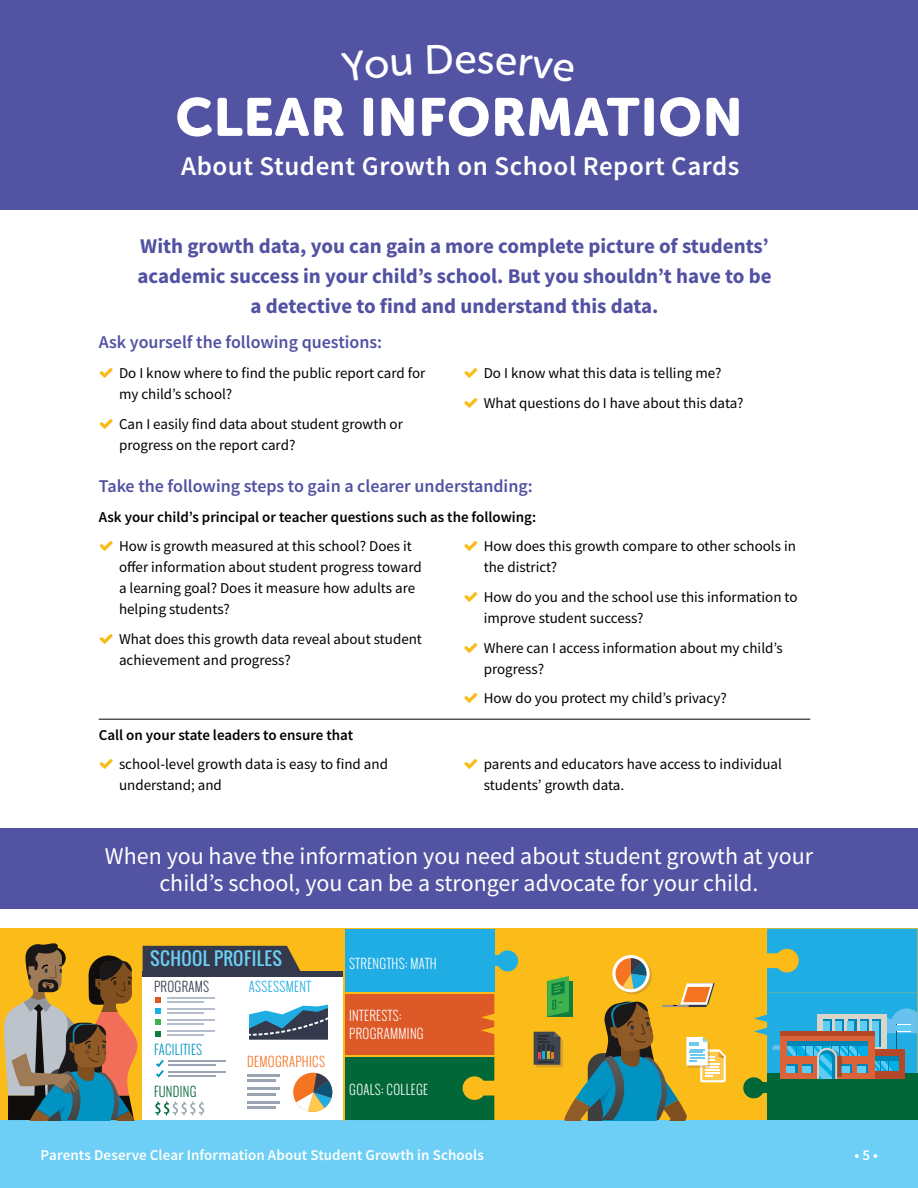
<style>
.page{position:relative;width:918px;height:1188px;background:#fff}
.page>*{position:absolute;margin:0;border:0;box-sizing:border-box;transform-origin:0 0}
.t1{font:53.25px "Museo Sans Rounded 900";letter-spacing:.02em;color:#fff}
.t2{font:40.8px "Museo Sans Rounded 500";color:#fff}
.t3{font:600 27px "Source Sans Pro";letter-spacing:.02em;color:#fff}
.t4{font:24px/27px "Source Sans Pro";color:#fff;text-align:center}
.t5{font:700 21px/30px "Source Sans Pro";color:#5251a2;text-align:center}
.t6{font:600 18px "Source Sans Pro";color:#5251a2}
.t7{font:17.85px "Oswald";letter-spacing:.025em;color:#6dcff6}
.t8{font:15px/21px "Source Sans Pro";color:#000}
.t9{font:600 15px "Source Sans Pro";color:#000}
.t10{font:600 15px "Source Sans Pro";letter-spacing:.005em;color:#fff}
.t11{font:300 13.35px/18.6px "Oswald";letter-spacing:.025em;color:#fff;scale:.94 1}
.t12{font:300 13.35px "Oswald";letter-spacing:.025em;color:#f47421;scale:.94 1}
.t13{font:300 13.35px "Oswald";letter-spacing:.025em;color:#20ade4;scale:.94 1}
.t14{font:300 13.35px "Oswald";letter-spacing:.025em;color:#0193c2;scale:.94 1}
.t15{font:300 13.35px "Oswald";letter-spacing:.025em;color:#34394c;scale:.94 1}
.t16{font:300 13.35px "Oswald";letter-spacing:.025em;color:#006838;scale:.94 1}
</style>
<div class="page">
<div style="left:0;top:1120px;width:918px;height:68px;background:#6dcff6"></div>
<hr style="left:99px;top:719px;width:711px;height:1px;background:#000">
<div style="left:0;top:0;width:918px;height:210px;background:#5353a3"></div>
<div style="left:0;top:929px;width:917px;height:191px;background:#fbbb18"></div>
<svg style="left:345px;top:994px;width:149px;height:126px;background:#75642e"></svg>
<div style="left:344px;top:929px;width:150px;height:64px;background:#20ade4"></div>
<div style="left:497px;top:950px;width:21px;height:21px;background:#20ade4;border-radius:50%"></div>
<div style="left:491px;top:956px;width:13px;height:10px;background:#20ade4"></div>
<hr style="left:343px;top:929px;width:2px;height:191px;background:#fbbb18">
<div style="left:767px;top:1074px;width:150px;height:46px;background:#006838"></div>
<div style="left:743px;top:1077px;width:21px;height:21px;background:#006838;border-radius:50%"></div>
<div style="left:757px;top:1083px;width:14px;height:10px;background:#006838"></div>
<svg style="left:754px;top:929px;width:164px;height:150px;background:#56a5b5"></svg>
<hr style="left:344px;top:992px;width:150px;height:1px;background:#fbbb18">
<hr style="left:344px;top:1055px;width:150px;height:1px;background:#fbbb18">
<svg style="left:612px;top:955px;width:38px;height:37px"></svg>
<div style="left:143px;top:971px;width:200px;height:149px;background:#fff"></div>
<div style="left:143px;top:971px;width:200px;height:6px;background:#34394c"></div>
<svg style="left:4px;top:943px;width:329px;height:177px"></svg>
<svg style="left:534px;top:958px;width:192px;height:162px"></svg>
<div style="left:0;top:829px;width:918px;height:80px;background:#5353a3"></div>
<h2 class="t2" style="left:454px;top:37px;width:24px">e</h2>
<h1 class="t1" style="left:176px;top:87px;width:568px">CLEAR INFORMATION</h1>
<h3 class="t3" style="left:181px;top:148px;width:560px">About Student Growth on School Report Cards</h3>
<h3 class="t5" style="left:137px;top:230px;width:636px">With growth data, you can gain a more complete picture of students’ academic success in your child’s school. But you shouldn’t have to be a detective to find and understand this data.</h3>
<p class="t6" style="left:99px;top:331px;width:285px">Ask yourself the following questions:</p>
<p class="t8" style="left:119px;top:362px;width:308px">Do I know where to find the public report card for my child’s school?</p>
<p class="t8" style="left:119px;top:413px;width:285px">Can I easily find data about student growth or progress on the report card?</p>
<p class="t8" style="left:484px;top:358px;width:261px;line-height:29.7px">Do I know what this data is telling me?<br>What questions do I have about this data?</p>
<p class="t6" style="left:99px;top:474px;width:435px">Take the following steps to gain a clearer understanding:</p>
<p class="t9" style="left:99px;top:507px;width:439px">Ask your child’s principal or teacher questions such as the following:</p>
<p class="t8" style="left:119px;top:536px;width:304px">How is growth measured at this school? Does it offer information about student progress toward a learning goal? Does it measure how adults are helping students?</p>
<p class="t8" style="left:119px;top:628px;width:305px">What does this growth data reveal about student achievement and progress?</p>
<p class="t8" style="left:484px;top:536px;width:314px">How does this growth compare to other schools in the district?</p>
<p class="t8" style="left:484px;top:586px;width:315px">How do you and the school use this information to improve student success?</p>
<p class="t8" style="left:484px;top:637px;width:301px">Where can I access information about my child’s progress?</p>
<p class="t8" style="left:484px;top:688px;width:244px">How do you protect my child’s privacy?</p>
<p class="t9" style="left:99px;top:725px;width:256px">Call on your state leaders to ensure that</p>
<p class="t8" style="left:119px;top:754px;width:270px">school-level growth data is easy to find and understand; and</p>
<p class="t8" style="left:484px;top:754px;width:300px">parents and educators have access to individual students’ growth data.</p>
<h3 class="t4" style="left:105px;top:843px;width:710px">When you have the information you need about student growth at your child’s school, you can be a stronger advocate for your child.</h3>
<p class="t7" style="left:150px;top:945px;width:133px">SCHOOL PROFILES</p>
<p class="t15" style="left:154px;top:978px;width:60px">PROGRAMS</p>
<p class="t13" style="left:249px;top:978px;width:68px">ASSESSMENT</p>
<p class="t14" style="left:154px;top:1041px;width:53px">FACILITIES</p>
<p class="t16" style="left:154px;top:1082px;width:47px">FUNDING</p>
<p class="t12" style="left:247px;top:1052px;width:84px">DEMOGRAPHICS</p>
<p class="t11" style="left:349px;top:954px;width:95px">STRENGTHS: MATH</p>
<p class="t11" style="left:349px;top:1006px;width:81px">INTERESTS:<br>PROGRAMMING</p>
<p class="t11" style="left:349px;top:1080px;width:85px">GOALS: COLLEGE</p>
<p class="t10" style="left:40px;top:1145px;width:445px">Parents Deserve Clear Information About Student Growth in Schools</p>
<p class="t10" style="left:855px;top:1145px;width:25px">• 5 •</p>
</div>
